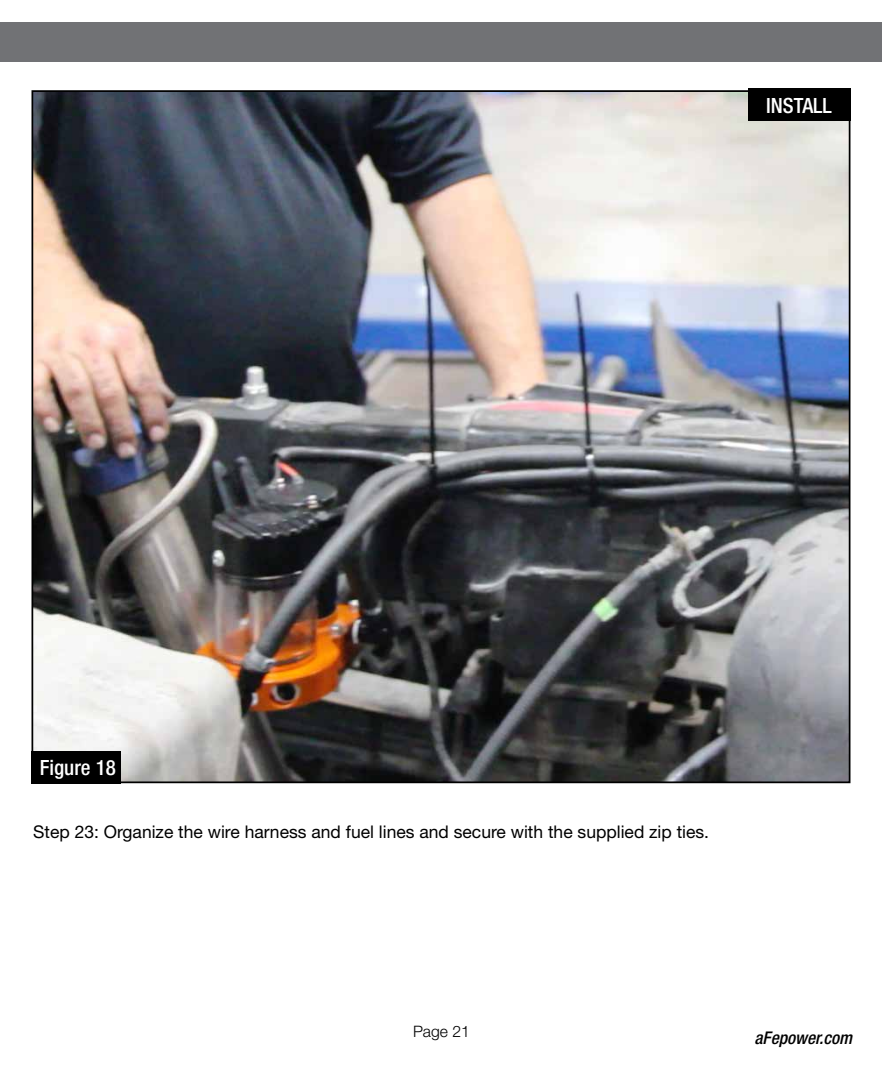
<style>
.page{position:relative;width:882px;height:1071px;background:#fff}
.page>*{position:absolute;margin:0;border:0;box-sizing:border-box;transform-origin:0 0}
.t1{font:500 condensed 21px "Helvetica Neue";color:#fff}
.t2{font:17.5px "Helvetica Neue";color:#000}
.t3{font:italic 500 condensed 17.5px "Helvetica Neue";color:#000}
.t4{font:300 15.75px "Helvetica Neue";color:#000}
</style>
<div class="page">
<img style="left:35px;top:93px;width:812px;height:687px">
<div style="left:0;top:23px;width:882px;height:39px;background:#717275"></div>
<div style="left:32px;top:751px;width:89px;height:33px;background:#000"></div>
<div style="left:748px;top:88px;width:102px;height:33px;background:#000"></div>
<p class="t1" style="left:766px;top:93px;width:67px">INSTALL</p>
<p class="t1" style="left:40px;top:755px;width:77px">Figure 18</p>
<p class="t2" style="left:33px;top:821px;width:677px">Step 23: Organize the wire harness and fuel lines and secure with the supplied zip ties.</p>
<p class="t4" style="left:413px;top:1021px;width:58px">Page 21</p>
<p class="t3" style="left:755px;top:1027px;width:99px">aFepower.com</p>
</div>
